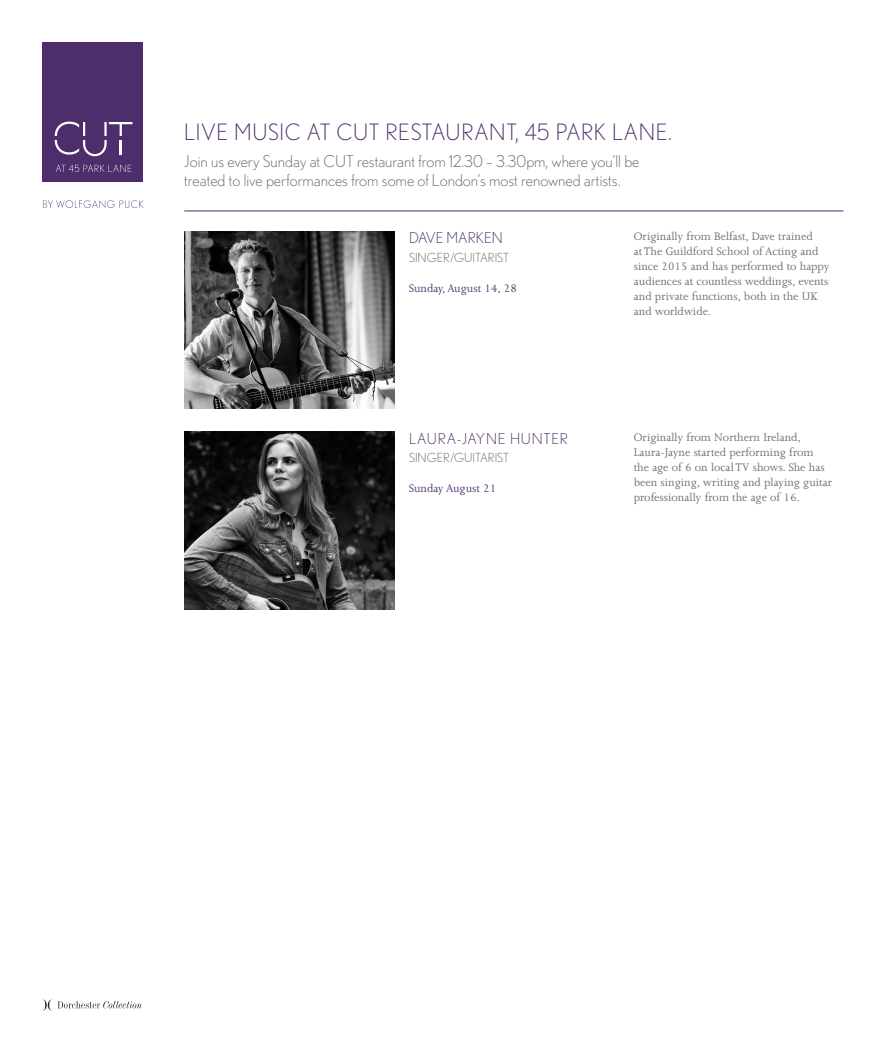
<style>
.page{position:relative;width:886px;height:1053px;background:#fff}
.page>*{position:absolute;margin:0;border:0;box-sizing:border-box;transform-origin:0 0}
.t1{font:300 22.5px "Nobel";letter-spacing:.03em;color:#4d2e6d}
.t2{font:300 16.25px/19.5px "Nobel";color:#69696c}
.t3{font:300 15px "Nobel";letter-spacing:.05em;color:#4d2e6d}
.t4{font:300 15px "Nobel";color:#4d2e6d}
.t5{font:12.5px/15px "Joanna";color:#69696c}
.t6{font:300 12.5px "Nobel";color:#69696c}
.t7{font:12.5px "Joanna";color:#4d2e6d}
</style>
<div class="page">
<img style="left:184px;top:432px;width:210px;height:177px">
<img style="left:184px;top:231px;width:210px;height:177px">
<hr style="left:184px;top:211px;width:659px;height:1px;background:#4d2e6d">
<svg style="left:43px;top:200px;width:101px;height:8px"></svg>
<div style="left:43px;top:43px;width:100px;height:139px;background:#4d2e6d"></div>
<svg style="left:55px;top:122px;width:77px;height:34px"></svg>
<svg style="left:56px;top:165px;width:75px;height:7px"></svg>
<svg style="left:43px;top:999px;width:99px;height:11px"></svg>
<p class="t1" style="left:184px;top:119px;width:489px">LIVE MUSIC AT CUT RESTAURANT, 45 PARK LANE.</p>
<p class="t2" style="left:184px;top:151px;width:457px">Join us every Sunday at CUT restaurant from 12.30 – 3.30pm, where you’ll be treated to live performances from some of London’s most renowned artists.</p>
<p class="t4" style="left:409px;top:229px;width:95px">DAVE MARKEN</p>
<p class="t6" style="left:409px;top:250px;width:102px">SINGER/GUITARIST</p>
<p class="t7" style="left:409px;top:281px;width:109px">Sunday, August 14, 28</p>
<p class="t3" style="left:409px;top:430px;width:160px">LAURA-JAYNE HUNTER</p>
<p class="t6" style="left:409px;top:451px;width:102px">SINGER/GUITARIST</p>
<p class="t7" style="left:409px;top:482px;width:89px">Sunday August 21</p>
<p class="t5" style="left:634px;top:229px;width:197px">Originally from Belfast, Dave trained<br>at The Guildford School of Acting and since 2015 and has performed to happy audiences at countless weddings, events and private functions, both in the UK and worldwide.</p>
<p class="t5" style="left:634px;top:430px;width:200px">Originally from Northern Ireland, Laura-Jayne started performing from<br>the age of 6 on local TV shows. She has been singing, writing and playing guitar professionally from the age of 16.</p>
</div>
